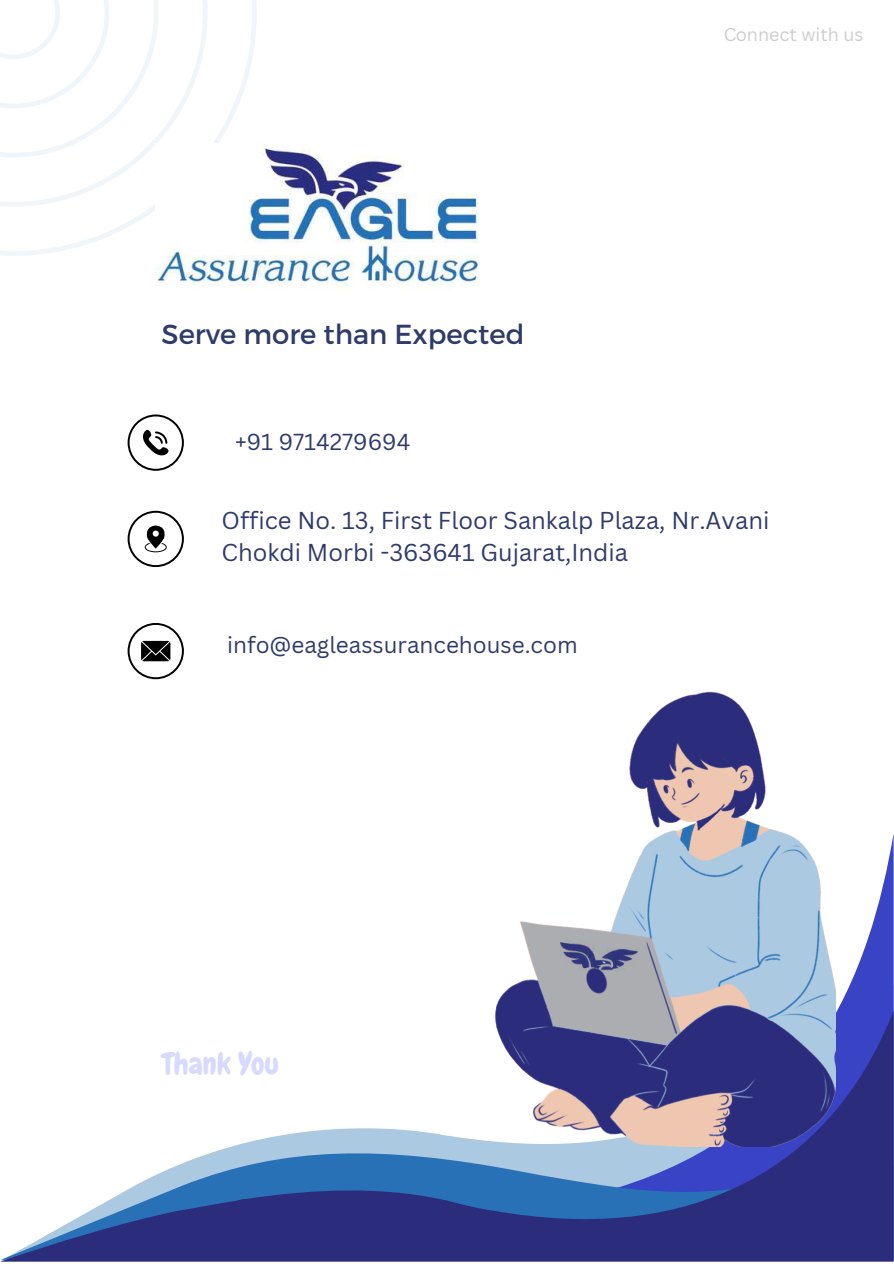
<style>
.page{position:relative;width:894px;height:1264px;background:#fff}
.page>*{position:absolute;margin:0;border:0;box-sizing:border-box;transform-origin:0 0}
.t1{font:30px "Chewy";color:#d7daff}
.t2{font:27.45px "Montserrat";color:#2f3b69}
.t3{font:23.7px/32.7px "Canva Sans";color:#2f3b69}
.t4{font:22.5px "Canva Sans";color:#2f3b69}
.t5{font:18px "Canva Sans";color:#abadb0}
</style>
<div class="page">
<svg style="left:835px;top:837px;width:58px;height:173px"></svg>
<svg style="left:1px;top:1010px;width:892px;height:251px"></svg>
<svg style="left:495px;top:691px;width:340px;height:455px"></svg>
<svg style="left:0;top:0;width:257px;height:256px"></svg>
<img style="left:560px;top:919px;width:77px;height:76px">
<svg style="left:127px;top:414px;width:57px;height:57px"></svg>
<svg style="left:127px;top:511px;width:57px;height:56px"></svg>
<svg style="left:127px;top:623px;width:57px;height:56px"></svg>
<img style="left:156px;top:143px;width:323px;height:146px">
<p class="t2" style="left:162px;top:316px;width:364px">Serve more than Expected</p>
<p class="t4" style="left:235px;top:426px;width:177px">+91 9714279694</p>
<p class="t5" style="left:723px;top:22px;width:142px">Connect with us</p>
<p class="t3" style="left:221px;top:503px;width:549px">Office No. 13, First Floor Sankalp Plaza, Nr.Avani<br>Chokdi Morbi -363641 Gujarat,India</p>
<p class="t4" style="left:227px;top:629px;width:352px">info@eagleassurancehouse.com</p>
<p class="t1" style="left:162px;top:1044px;width:118px">Thank You</p>
</div>
